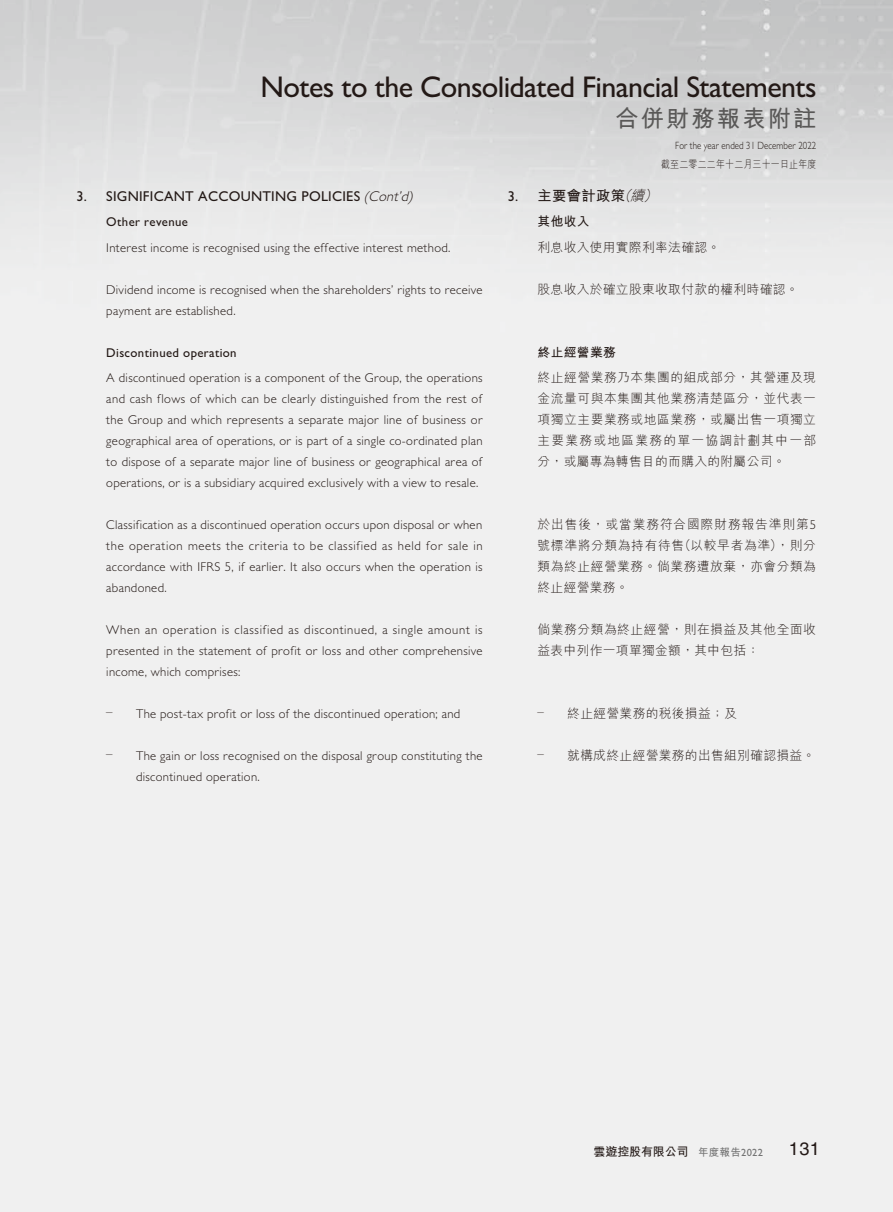
<style>
.page{position:relative;width:893px;height:1212px;background:#fff}
.page>*{position:absolute;margin:0;border:0;box-sizing:border-box;transform-origin:0 0}
.t1{font:500 30px "Gill Sans";letter-spacing:-.02em;color:#231916}
.t2{font:700 23.25px "M Hei HK";letter-spacing:.095em;color:#595857}
.t3{font:18px "Helvetica LT Std";color:#231916}
.t4{font:500 14.25px "Gill Sans";letter-spacing:.02em;color:#231916}
.t5{font:700 14.25px "M Hei HK";letter-spacing:.03em;color:#231916}
.t6{font:300 12.75px/21px "Gill Sans";letter-spacing:.025em;color:#231916;text-align:justify}
.t7{font:300 12.75px/21px "M Hei HK";letter-spacing:.025em;color:#231916;text-align:justify}
.t8{font:500 12.75px "Gill Sans";letter-spacing:.03em;color:#231916}
.t9{font:700 12.75px "M Hei HK";letter-spacing:.03em;color:#231916}
.t10{font:700 12px "M Hei HK";letter-spacing:-.01em;color:#231916}
.t11{font:300 10.5px "Gill Sans";letter-spacing:.01em;color:#231916;scale:.85 1}
.t12{font:300 10.5px "M Hei HK";letter-spacing:.025em;color:#231916;scale:.85 1}
.s1{font-weight:300;font-style:italic}
.s2{font-family:"Gill Sans";font-weight:500}
.s3{font-family:"Gill Sans"}
.s4{font-size:10.5px;color:#727272}
.s5{font-family:"Gill Sans";font-weight:500;font-size:10.5px;color:#727272}
</style>
<div class="page">
<h1 class="t1" style="left:261px;top:69px;width:558px">Notes to the Consolidated Financial Statements</h1>
<h2 class="t2" style="left:615px;top:102px;width:203px">合併財務報表附註</h2>
<p class="t4" style="left:77px;top:188px;width:338px">3. SIGNIFICANT ACCOUNTING POLICIES <span class="s1">(Cont’d)</span></p>
<p class="t8" style="left:106px;top:214px;width:83px">Other revenue</p>
<p class="t6" style="left:106px;top:237px;width:346px">Interest income is recognised using the effective interest method.</p>
<p class="t6" style="left:106px;top:279px;width:378px">Dividend income is recognised when the shareholders’ rights to receive payment are established.</p>
<p class="t8" style="left:106px;top:345px;width:132px">Discontinued operation</p>
<p class="t6" style="left:106px;top:367px;width:378px">A discontinued operation is a component of the Group, the operations and cash flows of which can be clearly distinguished from the rest of the Group and which represents a separate major line of business or geographical area of operations, or is part of a single co-ordinated plan to dispose of a separate major line of business or geographical area of operations, or is a subsidiary acquired exclusively with a view to resale.</p>
<p class="t6" style="left:106px;top:514px;width:378px">Classification as a discontinued operation occurs upon disposal or when the operation meets the criteria to be classified as held for sale in accordance with IFRS 5, if earlier. It also occurs when the operation is abandoned.</p>
<p class="t6" style="left:106px;top:619px;width:378px">When an operation is classified as discontinued, a single amount is presented in the statement of profit or loss and other comprehensive income, which comprises:</p>
<p class="t6" style="left:106px;top:703px;width:356px">– The post-tax profit or loss of the discontinued operation; and</p>
<p class="t6" style="left:136px;top:745px;width:348px;text-indent:-30px">– The gain or loss recognised on the disposal group constituting the discontinued operation.</p>
<p class="t11" style="left:675px;top:139px;width:168px">For the year ended 31 December 2022</p>
<p class="t12" style="left:661px;top:159px;width:184px">截至二零二二年十二月三十一日止年度</p>
<p class="t5" style="left:508px;top:185px;width:154px"><span class="s2">3.</span> 主要會計政策<span class="s1">（續）</span></p>
<p class="t9" style="left:538px;top:212px;width:54px">其他收入</p>
<p class="t7" style="left:538px;top:236px;width:184px">利息收入使用實際利率法確認。</p>
<p class="t7" style="left:538px;top:278px;width:263px">股息收入於確立股東收取付款的權利時確認。</p>
<p class="t9" style="left:538px;top:343px;width:80px">終止經營業務</p>
<p class="t7" style="left:538px;top:366px;width:280px">終止經營業務乃本集團的組成部分，其營運及現金流量可與本集團其他業務清楚區分，並代表一項獨立主要業務或地區業務，或屬出售一項獨立主要業務或地區業務的單一協調計劃其中一部分，或屬專為轉售目的而購入的附屬公司。</p>
<p class="t7" style="left:538px;top:513px;width:280px">於出售後，或當業務符合國際財務報告準則第<span class="s3">5</span>號標準將分類為持有待售（以較早者為準），則分類為終止經營業務。倘業務遭放棄，亦會分類為終止經營業務。</p>
<p class="t7" style="left:538px;top:618px;width:280px">倘業務分類為終止經營，則在損益及其他全面收益表中列作一項單獨金額，其中包括：</p>
<p class="t7" style="left:538px;top:702px;width:201px"><sup>–</sup> 終止經營業務的稅後損益；及</p>
<p class="t7" style="left:538px;top:744px;width:279px"><sup>–</sup> 就構成終止經營業務的出售組別確認損益。</p>
<p class="t10" style="left:594px;top:1143px;width:171px">雲遊控股有限公司 <span class="s4">年度報告</span><span class="s5">2022</span></p>
<h3 class="t3" style="left:789px;top:1138px;width:33px">131</h3>
</div>
